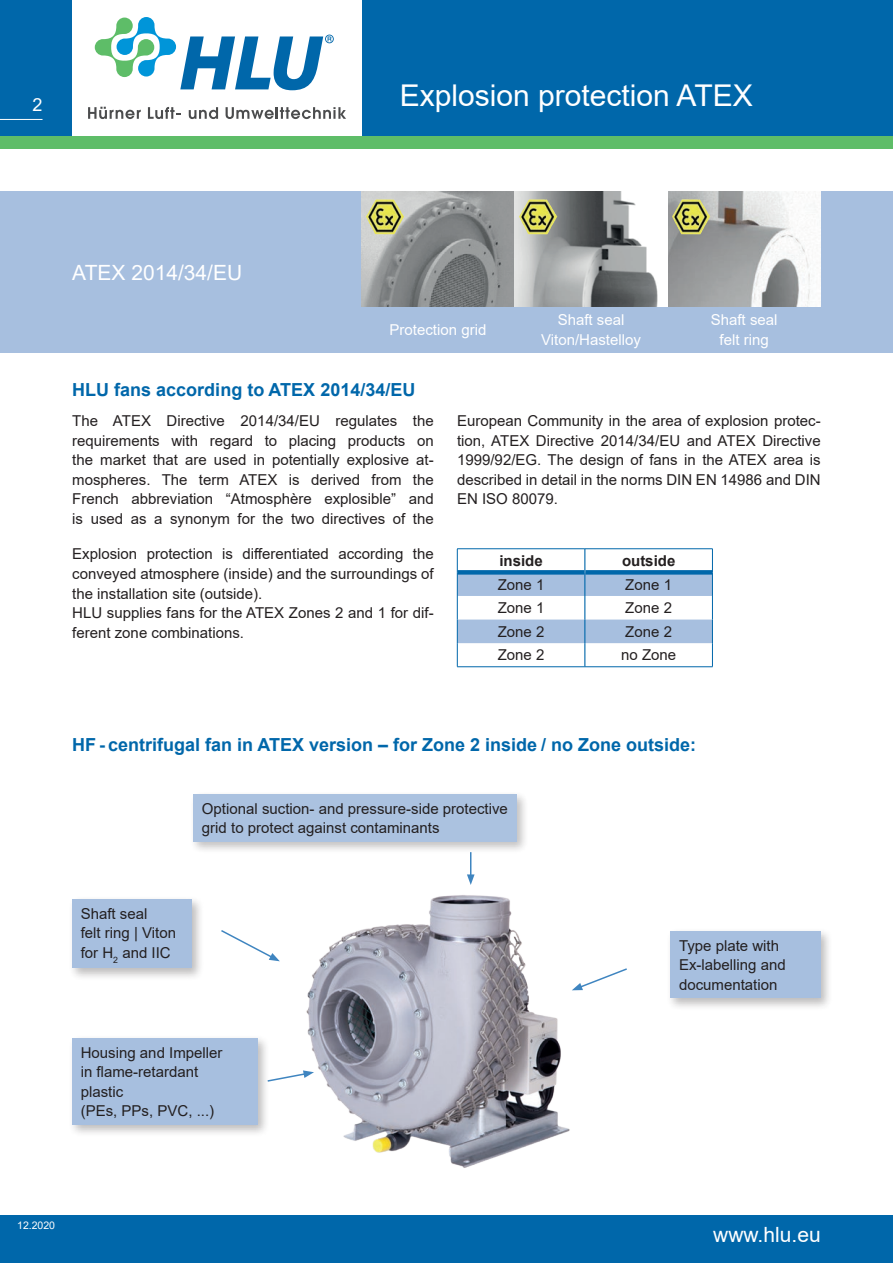
<style>
.page{position:relative;width:893px;height:1263px;background:#fff}
.page>*{position:absolute;margin:0;border:0;box-sizing:border-box;transform-origin:0 0}
.t1{font:30px "Arial";color:#fff}
.t2{font:21px "Arial";color:#fff}
.t3{font:700 18px "Arial";color:#0067aa}
.t4{font:18px "Arial";color:#fff}
.p_ohne_Blocksatz{font:15px/19.5px "Arial";color:#231f20}
.p_ohne_Blocksatz-2{font:15px/19.5px "Arial";color:#fff;text-align:center}
.t5{font:700 15px "Arial";color:#231f20}
.t6{font:10.5px "Arial";color:#fff}
</style>
<div class="page">
<div style="left:0;top:1215px;width:893px;height:48px;background:#0067aa"></div>
<div style="left:0;top:136px;width:893px;height:13px;background:#5ebd68"></div>
<div style="left:0;top:0;width:893px;height:136px;background:#0067aa"></div>
<div style="left:72px;top:0;width:289px;height:136px;background:#fff"></div>
<hr style="left:0;top:119px;width:43px;height:1px;background:#fff">
<div style="left:0;top:191px;width:893px;height:162px;background:#a7bfdf"></div>
<img style="left:306px;top:895px;width:271px;height:273px">
<svg style="left:221px;top:930px;width:59px;height:31px"></svg>
<svg style="left:270px;top:1070px;width:44px;height:13px"></svg>
<svg style="left:467px;top:854px;width:8px;height:31px"></svg>
<svg style="left:572px;top:967px;width:55px;height:23px"></svg>
<img style="left:361px;top:191px;width:460px;height:115px">
<img style="left:366px;top:199px;width:38px;height:35px">
<img style="left:519px;top:199px;width:38px;height:35px">
<img style="left:672px;top:199px;width:38px;height:35px">
<svg style="left:88px;top:107px;width:53px;height:12px"></svg>
<svg style="left:148px;top:107px;width:33px;height:12px"></svg>
<svg style="left:189px;top:107px;width:29px;height:12px"></svg>
<svg style="left:226px;top:107px;width:120px;height:12px"></svg>
<svg style="left:95px;top:17px;width:239px;height:73px"></svg>
<div style="left:68px;top:895px;width:136px;height:86px;background:#231f20;opacity:.3"></div>
<div style="left:72px;top:899px;width:120px;height:69px;background:#a7bfdf"></div>
<div style="left:189px;top:790px;width:340px;height:64px;background:#231f20;opacity:.3"></div>
<div style="left:193px;top:794px;width:324px;height:48px;background:#a7bfdf"></div>
<div style="left:667px;top:927px;width:166px;height:83px;background:#231f20;opacity:.3"></div>
<div style="left:671px;top:931px;width:150px;height:67px;background:#a7bfdf"></div>
<hr style="left:457px;top:548px;width:128px;height:1px;background:#0067aa">
<hr style="left:585px;top:548px;width:128px;height:1px;background:#0067aa">
<hr style="left:457px;top:666px;width:128px;height:1px;background:#0067aa">
<hr style="left:585px;top:666px;width:128px;height:1px;background:#0067aa">
<svg style="left:457px;top:549px;width:256px;height:117px"></svg>
<div style="left:68px;top:1034px;width:202px;height:104px;background:#231f20;opacity:.3"></div>
<div style="left:72px;top:1038px;width:185px;height:87px;background:#a7bfdf"></div>
<p class="t4" style="left:33px;top:92px;width:12px">2</p>
<p class="t1" style="left:400px;top:75px;width:354px">Explosion protection ATEX</p>
<p class="t2" style="left:72px;top:258px;width:172px">ATEX 2014/34/EU</p>
<p class="p_ohne_Blocksatz-2" style="left:390px;top:320px;width:98px">Protection grid</p>
<p class="p_ohne_Blocksatz-2" style="left:541px;top:310px;width:101px">Shaft seal<br>Viton/Hastelloy</p>
<p class="p_ohne_Blocksatz-2" style="left:711px;top:310px;width:68px">Shaft seal</p>
<p class="p_ohne_Blocksatz-2" style="left:719px;top:330px;width:51px">felt ring</p>
<p class="t3" style="left:72px;top:377px;width:345px">HLU fans according to ATEX 2014/34/EU</p>
<p class="p_ohne_Blocksatz" style="left:72px;top:411px;width:363px">The ATEX Directive 2014/34/EU regulates the</p>
<p class="p_ohne_Blocksatz" style="left:72px;top:430px;width:363px;text-align:justify">requirements with regard to placing products on the market that are used in potentially explosive at&shy;mospheres. The term ATEX is derived from the French abbreviation “Atmosphère explosible” and is used as a synonym for the two directives of the</p>
<p class="p_ohne_Blocksatz" style="left:72px;top:544px;width:363px;text-align:justify">Explosion protection is differentiated according the conveyed atmosphere (inside) and the surroundings of the installation site (outside).</p>
<p class="p_ohne_Blocksatz" style="left:72px;top:603px;width:363px">HLU supplies fans for the ATEX Zones 2 and 1 for dif&shy;ferent zone combinations.</p>
<p class="p_ohne_Blocksatz" style="left:457px;top:411px;width:365px">European Community in the area of explosion protec&shy;tion, ATEX Directive 2014/34/EU and ATEX Directive</p>
<p class="p_ohne_Blocksatz" style="left:457px;top:450px;width:365px;text-align:justify">1999/92/EG. The design of fans in the ATEX area is described in detail in the norms DIN EN 14986 and DIN EN ISO 80079.</p>
<p class="t5" style="left:499px;top:550px;width:45px">inside</p>
<p class="t5" style="left:622px;top:550px;width:55px">outside</p>
<p class="p_ohne_Blocksatz" style="left:498px;top:574px;width:48px">Zone 1</p>
<p class="p_ohne_Blocksatz" style="left:625px;top:574px;width:48px">Zone 1</p>
<p class="p_ohne_Blocksatz" style="left:498px;top:598px;width:48px">Zone 1</p>
<p class="p_ohne_Blocksatz" style="left:625px;top:598px;width:48px">Zone 2</p>
<p class="p_ohne_Blocksatz" style="left:498px;top:622px;width:48px">Zone 2</p>
<p class="p_ohne_Blocksatz" style="left:625px;top:622px;width:48px">Zone 2</p>
<p class="p_ohne_Blocksatz" style="left:498px;top:645px;width:48px">Zone 2</p>
<p class="p_ohne_Blocksatz" style="left:621px;top:645px;width:57px">no Zone</p>
<p class="t3" style="left:72px;top:731px;width:625px">HF - centrifugal fan in ATEX version – for Zone 2 inside / no Zone outside:</p>
<p class="p_ohne_Blocksatz" style="left:202px;top:799px;width:307px">Optional suction- and pressure-side protective grid to protect against contaminants</p>
<p class="p_ohne_Blocksatz" style="left:81px;top:904px;width:68px">Shaft seal</p>
<p class="p_ohne_Blocksatz" style="left:81px;top:923px;width:97px">felt ring | Viton for H<sub>2</sub> and IIC</p>
<p class="p_ohne_Blocksatz" style="left:81px;top:1043px;width:143px">Housing and Impeller</p>
<p class="p_ohne_Blocksatz" style="left:81px;top:1062px;width:119px">in flame-retardant</p>
<p class="p_ohne_Blocksatz" style="left:81px;top:1082px;width:44px">plastic</p>
<p class="p_ohne_Blocksatz" style="left:81px;top:1101px;width:135px">(PEs, PPs, PVC, ...)</p>
<p class="p_ohne_Blocksatz" style="left:679px;top:935px;width:102px">Type plate with</p>
<p class="p_ohne_Blocksatz" style="left:679px;top:955px;width:108px">Ex-labelling and documentation</p>
<p class="t6" style="left:17px;top:1218px;width:39px">12.2020</p>
<h2 class="t2" style="left:713px;top:1220px;width:109px">www.hlu.eu</h2>
</div>
